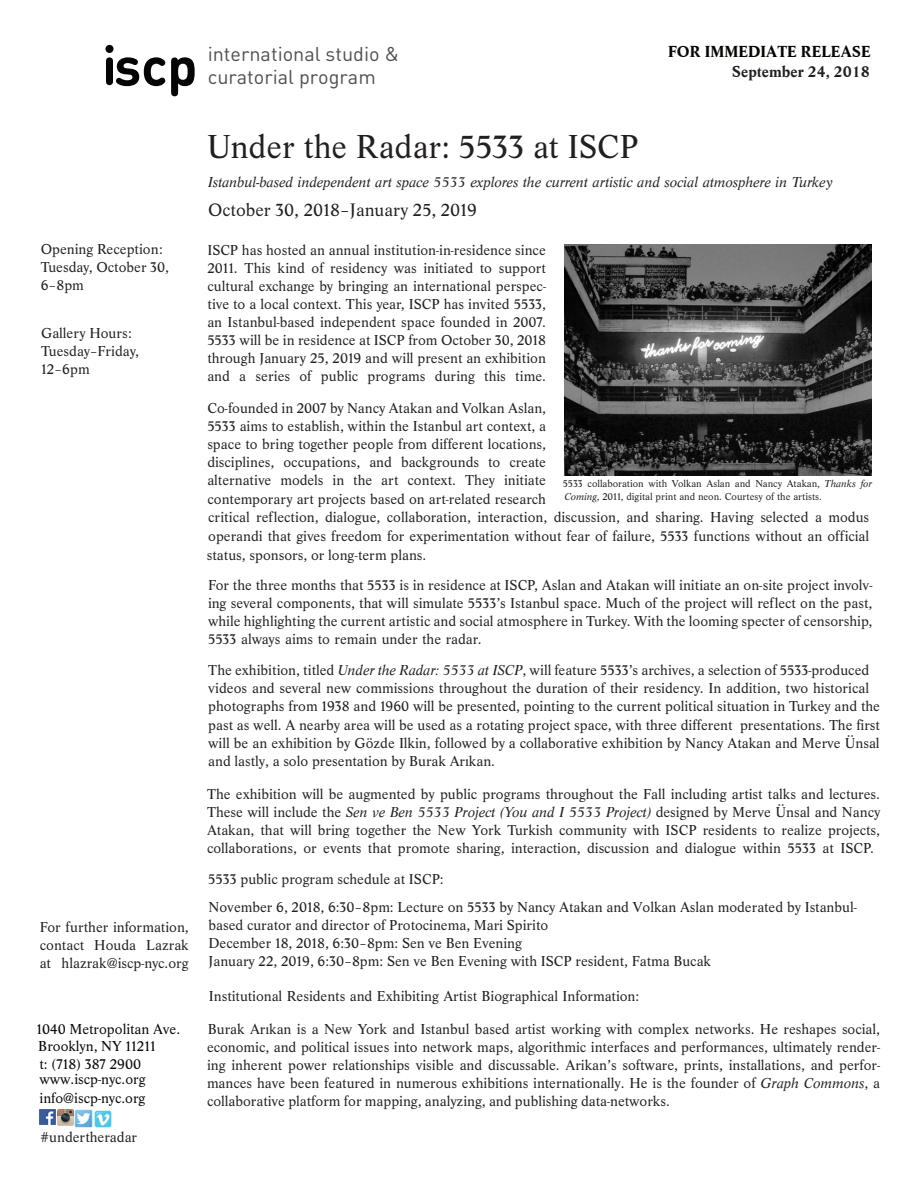
<style>
.page{position:relative;width:918px;height:1188px;background:#fff}
.page>*{position:absolute;margin:0;border:0;box-sizing:border-box;transform-origin:0 0}
.t1{font:700 54px "DIN Round OT";color:#050504}
.t2{font:34.5px "Life T Regu Ro 1";color:#231f20}
.t3{font:19.8px/23.7px "DIN Round OT";color:#50504f}
.t4{font:18.75px "Life T Regu Ro 1";color:#231f20}
.t5{font:700 16.5px "Life";color:#050504}
.t6{font:700 16.5px "Life";color:#231f20}
.t7{font:15px/18px "Life T Regu Ro 1";color:#231f20}
.t8{font:italic 15px "Life";color:#231f20}
.t9{font:15px/17.2px "Life T Regu Ro 1";color:#050605}
.t10{font:10.5px "Life T Regu Ro 1";color:#231f20}
.s1{font-family:"Life";font-style:italic}
</style>
<div class="page">
<img style="left:40px;top:1110px;width:15px;height:15px">
<img style="left:58px;top:1110px;width:15px;height:15px">
<img style="left:75px;top:1109px;width:37px;height:19px">
<img style="left:565px;top:245px;width:307px;height:231px">
<h1 class="t1" style="left:102px;top:31px;width:97px">iscp</h1>
<h3 class="t3" style="left:208px;top:41px;width:193px">international studio &amp; curatorial program</h3>
<p class="t5" style="left:668px;top:42px;width:204px">FOR IMMEDIATE RELEASE</p>
<p class="t6" style="left:732px;top:62px;width:139px">September 24, 2018</p>
<h2 class="t2" style="left:207px;top:127px;width:433px">Under the Radar: 5533 at ISCP</h2>
<p class="t8" style="left:208px;top:173px;width:626px">Istanbul-based independent art space 5533 explores the current artistic and social atmosphere in Turkey</p>
<p class="t7" style="left:41px;top:240px;width:130px">Opening Reception:<br>Tuesday, October 30,<br>6–8pm</p>
<p class="t7" style="left:41px;top:324px;width:99px">Gallery Hours:<br>Tuesday–Friday,<br>12–6pm</p>
<p class="t7" style="left:40px;top:918px;width:150px;text-align:justify">For further information, contact Houda Lazrak at hlazrak@iscp-nyc.org</p>
<p class="t9" style="left:37px;top:1021px;width:145px">1040 Metropolitan Ave.<br>Brooklyn, NY 11211<br>t: (718) 387 2900</p>
<p class="t9" style="left:40px;top:1070px;width:108px;line-height:18.8px">www.iscp-nyc.org info@iscp-nyc.org</p>
<p class="t7" style="left:40px;top:1128px;width:98px">#undertheradar</p>
<p class="t4" style="left:208px;top:199px;width:270px">October 30, 2018–January 25, 2019</p>
<p class="t7" style="left:207px;top:241px;width:340px;text-align:justify">ISCP has hosted an annual institution-in-residence since 2011. This kind of residency was initiated to support cultural exchange by bringing an international perspec&shy;tive to a local context. This year, ISCP has invited 5533, an Istanbul-based independent space founded in 2007.<br>5533 will be in residence at ISCP from October 30, 2018 through January 25, 2019 and will present an exhibition and a series of public programs during this time.</p>
<p class="t7" style="left:207px;top:399px;width:340px;text-align:justify">Co-founded in 2007 by Nancy Atakan and Volkan Aslan, 5533 aims to establish, within the Istanbul art context, a space to bring together people from different locations, disciplines, occupations, and backgrounds to create</p>
<p class="t10" style="left:207px;top:477px;width:666px"><sup>alternative</sup> <sup>models</sup> <sup>in</sup> <sup>the</sup> <sup>art</sup> <sup>context.</sup> <sup>They</sup> <sup>initiate</sup> 5533 collaboration with Volkan Aslan and Nancy Atakan, <span class="s1">Thanks for</span></p>
<p class="t7" style="left:207px;top:490px;width:664px;line-height:18.6px">contemporary art projects based on art-related research <sup>Coming</sup><sup>,</sup> <sup>2011,</sup> <sup>digital</sup> <sup>print</sup> <sup>and</sup> <sup>neon.</sup> <sup>Courtesy</sup> <sup>of</sup> <sup>the</sup> <sup>artists.<br></sup>critical reflection, dialogue, collaboration, interaction, discussion, and sharing. Having selected a modus operandi that gives freedom for experimentation without fear of failure, 5533 functions without an official status, sponsors, or long-term plans.</p>
<p class="t7" style="left:208px;top:576px;width:666px;text-align:justify">For the three months that 5533 is in residence at ISCP, Aslan and Atakan will initiate an on-site project involv&shy;ing several components, that will simulate 5533’s Istanbul space. Much of the project will reflect on the past, while highlighting the current artistic and social atmosphere in Turkey. With the looming specter of censorship, 5533 always aims to remain under the radar.</p>
<p class="t7" style="left:208px;top:661px;width:673px">The exhibition, titled <span class="s1">Under the Radar: 5533 at ISCP</span>, will feature 5533’s archives, a selection of 5533-produced videos and several new commissions throughout the duration of their residency. In addition, two historical photographs from 1938 and 1960 will be presented, pointing to the current political situation in Turkey and the past as well. A nearby area will be used as a rotating project space, with three different presentations. The first will be an exhibition by Gözde Ilkin, followed by a collaborative exhibition by Nancy Atakan and Merve Ünsal and lastly, a solo presentation by Burak Arıkan.</p>
<p class="t7" style="left:207px;top:785px;width:675px;text-align:justify">The exhibition will be augmented by public programs throughout the Fall including artist talks and lectures.<br>These will include the <span class="s1">Sen ve Ben 5533 Project (You and I 5533 Project)</span> designed by Merve Ünsal and Nancy Atakan, that will bring together the New York Turkish community with ISCP residents to realize projects, collaborations, or events that promote sharing, interaction, discussion and dialogue within 5533 at ISCP.</p>
<p class="t7" style="left:208px;top:866px;width:650px;line-height:27.6px">5533 public program schedule at ISCP:<br>November 6, 2018, 6:30–8pm: Lecture on 5533 by Nancy Atakan and Volkan Aslan moderated by Istanbul-</p>
<p class="t7" style="left:209px;top:916px;width:504px">based curator and director of Protocinema, Mari Spirito<br>December 18, 2018, 6:30–8pm: Sen ve Ben Evening<br>January 22, 2019, 6:30–8pm: Sen ve Ben Evening with ISCP resident, Fatma Bucak</p>
<p class="t7" style="left:209px;top:987px;width:432px">Institutional Residents and Exhibiting Artist Biographical Information:</p>
<p class="t7" style="left:207px;top:1020px;width:675px;text-align:justify">Burak Arıkan is a New York and Istanbul based artist working with complex networks. He reshapes social, economic, and political issues into network maps, algorithmic interfaces and performances, ultimately render&shy;ing inherent power relationships visible and discussable. Arikan’s software, prints, installations, and perfor&shy;mances have been featured in numerous exhibitions internationally. He is the founder of <span class="s1">Graph Commons</span>, a collaborative platform for mapping, analyzing, and publishing data-networks.</p>
</div>
